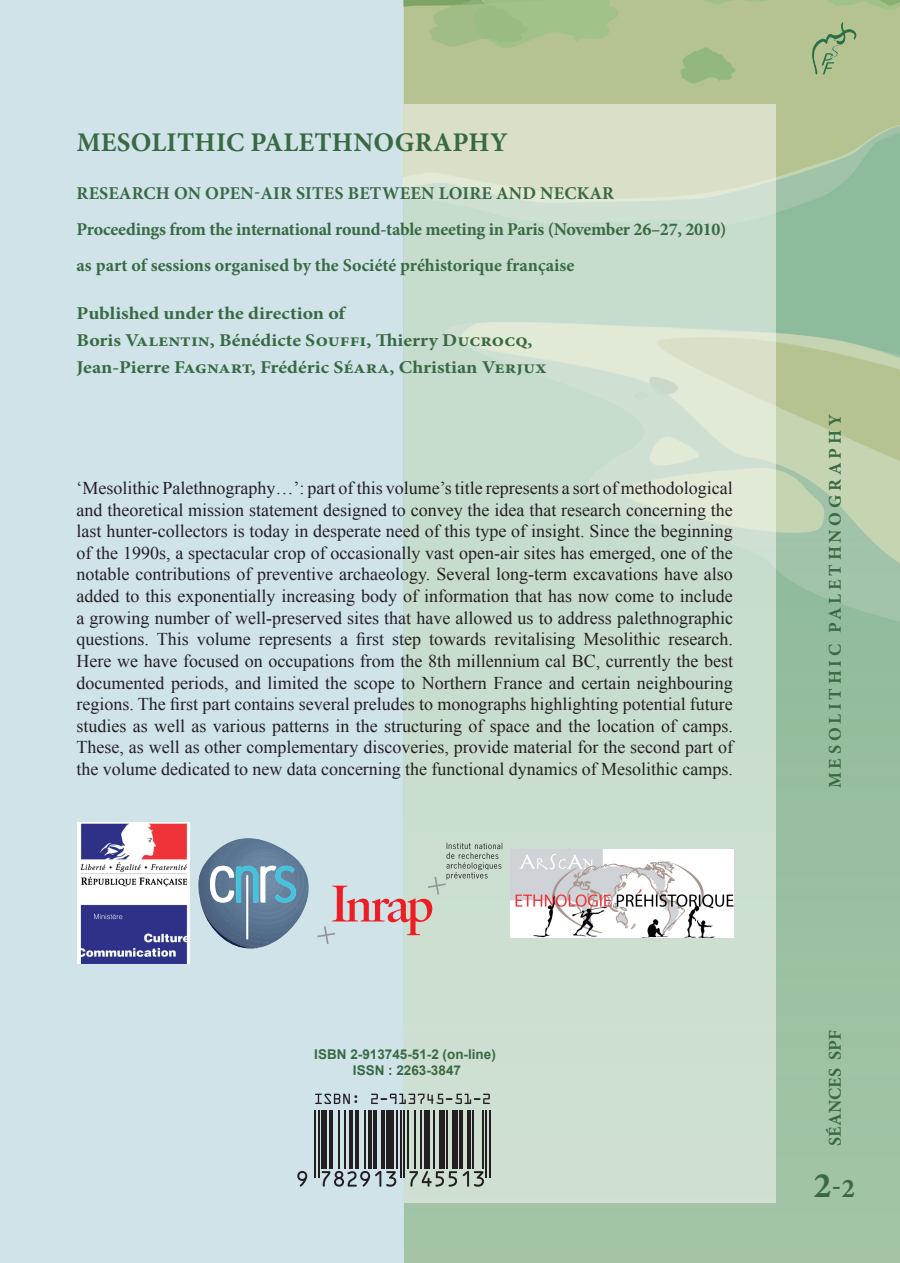
<style>
.page{position:relative;width:900px;height:1263px;background:#cfe3e9}
.page>*{position:absolute;margin:0;border:0;box-sizing:border-box;transform-origin:0 0}
.t1{font:700 27px "Minion Pro";letter-spacing:.01em;color:#396943}
.t2{font:18px/21.6px "Times New Roman";color:#231f20;text-align:justify}
.t3{font:700 18px/36px "Minion Pro";color:#396943}
.t4{font:700 18px/27px "Minion Pro";color:#396943;scale:1.1 1}
.t5{font:700 18px "Minion Pro";letter-spacing:.21em;color:#396943}
.t6{font:700 13.5px/16.2px "Arial";color:#396943;text-align:center}
.s1{font-size:36px}
</style>
<div class="page">
<img style="left:404px;top:0;width:496px;height:1263px">
<svg style="left:404px;top:105px;width:371px;height:1098px;background:#ccdece"></svg>
<svg style="left:812px;top:23px;width:44px;height:51px;background:#9fb685"></svg>
<svg style="left:315px;top:1093px;width:42px;height:11px"></svg>
<svg style="left:371px;top:1093px;width:119px;height:11px"></svg>
<svg style="left:297px;top:1171px;width:10px;height:15px"></svg>
<hr style="left:314px;top:1110px;width:2px;height:68px;background:#231f20">
<hr style="left:318px;top:1110px;width:1px;height:68px;background:#231f20">
<div style="left:321px;top:1110px;width:6px;height:58px;background:#231f20"></div>
<hr style="left:329px;top:1110px;width:3px;height:58px;background:#231f20">
<hr style="left:338px;top:1110px;width:2px;height:58px;background:#231f20">
<hr style="left:344px;top:1110px;width:2px;height:58px;background:#231f20">
<hr style="left:349px;top:1110px;width:4px;height:58px;background:#231f20">
<hr style="left:355px;top:1110px;width:4px;height:58px;background:#231f20">
<hr style="left:364px;top:1110px;width:2px;height:58px;background:#231f20">
<hr style="left:368px;top:1110px;width:4px;height:58px;background:#231f20">
<hr style="left:373px;top:1110px;width:4px;height:58px;background:#231f20">
<hr style="left:381px;top:1110px;width:4px;height:58px;background:#231f20">
<svg style="left:322px;top:1171px;width:74px;height:16px"></svg>
<div style="left:387px;top:1110px;width:7px;height:58px;background:#231f20"></div>
<hr style="left:396px;top:1110px;width:2px;height:58px;background:#231f20">
<hr style="left:400px;top:1110px;width:2px;height:68px;background:#231f20">
<hr style="left:403px;top:1110px;width:2px;height:68px;background:#231f20">
<hr style="left:407px;top:1110px;width:2px;height:58px;background:#231f20">
<hr style="left:415px;top:1110px;width:1px;height:58px;background:#231f20">
<hr style="left:420px;top:1110px;width:2px;height:58px;background:#231f20">
<div style="left:424px;top:1110px;width:5px;height:58px;background:#231f20"></div>
<hr style="left:433px;top:1110px;width:2px;height:58px;background:#231f20">
<div style="left:439px;top:1110px;width:5px;height:58px;background:#231f20"></div>
<svg style="left:409px;top:1171px;width:48px;height:16px"></svg>
<hr style="left:446px;top:1110px;width:2px;height:58px;background:#231f20">
<div style="left:452px;top:1110px;width:5px;height:58px;background:#231f20"></div>
<hr style="left:459px;top:1110px;width:4px;height:58px;background:#231f20">
<hr style="left:467px;top:1110px;width:4px;height:58px;background:#231f20">
<svg style="left:463px;top:1171px;width:21px;height:16px"></svg>
<hr style="left:472px;top:1110px;width:2px;height:58px;background:#231f20">
<hr style="left:482px;top:1110px;width:2px;height:58px;background:#231f20">
<hr style="left:485px;top:1110px;width:2px;height:68px;background:#231f20">
<hr style="left:489px;top:1110px;width:2px;height:68px;background:#231f20">
<svg style="left:317px;top:843px;width:186px;height:101px"></svg>
<img style="left:77px;top:823px;width:113px;height:141px">
<img style="left:511px;top:849px;width:222px;height:88px">
<svg style="left:198px;top:838px;width:111px;height:111px"></svg>
<p class="t1" style="left:77px;top:123px;width:433px">MESOLITHIC PALETHNOGRAPHY</p>
<p class="t3" style="left:77px;top:175px;width:24px">RESEA</p>
<p class="t3" style="left:132px;top:175px;width:281px">RCH ON OPEN-AIR SITES BETWEEN</p>
<p class="t3" style="left:439px;top:175px;width:115px">LOIRE and NEC</p>
<p class="t3" style="left:77px;top:175px;width:652px;text-indent:500px">KAR<br>Proceedings from the international round-table meeting in Paris (November 26–27, 2010) as part of sessions organised by the Société préhistorique française</p>
<p class="t4" style="left:77px;top:300px;width:429px">Published under the direction of<br>Boris Valentin, Bénédicte Souffi, Thierry Ducrocq,<br>Jean-Pierre Fagnart, Frédéric Séara, Christian Verjux</p>
<p class="t2" style="left:77px;top:477px;width:658px">‘Mesolithic Palethnography…’: part of this volume’s title represents a sort of methodological and theoretical mission statement designed to convey the idea that research concerning the last hunter-collectors is today in desperate need of this type of insight. Since the beginning of the 1990s, a spectacular crop of occasionally vast open-air sites has emerged, one of the notable contributions of preventive archaeology. Several long-term excavations have also added to this exponentially increasing body of information that has now come to include a growing number of well-preserved sites that have allowed us to address palethnographic questions. This volume represents a first step towards revitalising Mesolithic research.<br>Here we have focused on occupations from the 8th millennium cal BC, currently the best documented periods, and limited the scope to Northern France and certain neighbouring regions. The first part contains several preludes to monographs highlighting potential future studies as well as various patterns in the structuring of space and the location of camps.<br>These, as well as other complementary discoveries, provide material for the second part of the volume dedicated to new data concerning the functional dynamics of Mesolithic camps.</p>
<p class="t5" style="left:822px;top:788px;width:375px;rotate:-90deg">MESOLITHIC PALETHNOGRAPHY</p>
<p class="t6" style="left:314px;top:1046px;width:183px">ISBN 2-913745-51-2 (on-line)<br>ISSN : 2263-3847</p>
<p class="t3" style="left:817px;top:1146px;width:117px;rotate:-90deg">séances SPF</p>
<p class="t1" style="left:814px;top:1169px;width:43px"><span class="s1">2</span>-2</p>
</div>
